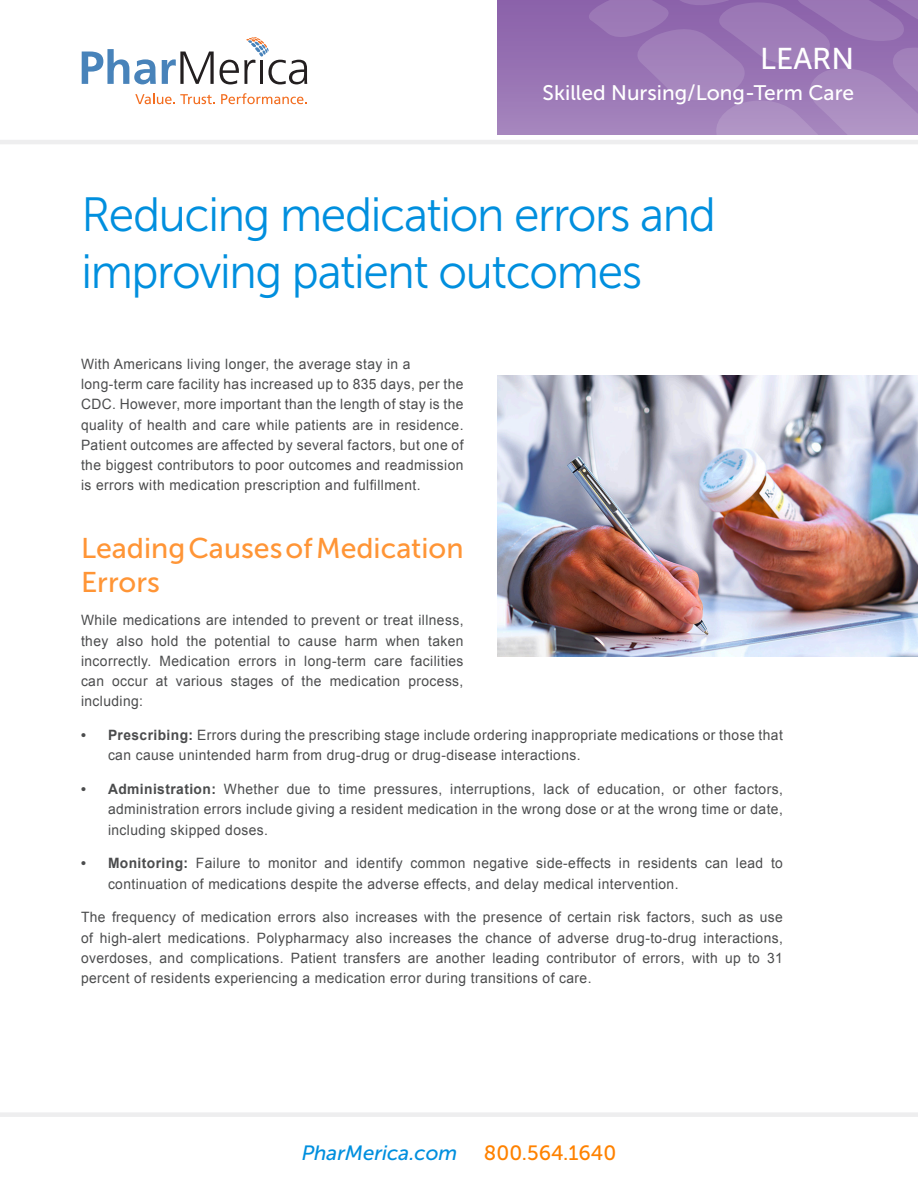
<style>
.page{position:relative;width:918px;height:1188px;background:#fff}
.page>*{position:absolute;margin:0;border:0;box-sizing:border-box;transform-origin:0 0}
.Header_1{font:48px/57px "Museo Sans 300";letter-spacing:-.03em;color:#008fde;scale:.96 1}
.t1{font:30px "Museo Sans 500";color:#fff}
.Normal_Paragraph{font:28.5px "Museo Sans 500";color:#ff9536}
.t2{font:21px "Museo Sans 500";color:#fff}
.t3{font:italic 20.7px "Museo Sans 500";color:#008fde}
.t4{font:20.7px "Museo Sans 500";color:#ff8200}
.Normal_Paragraph-2{font:14.25px/20.2px "Arial";letter-spacing:.03em;color:#4b4c4d}
.s1{font-weight:700}
</style>
<div class="page">
<hr style="left:0;top:140px;width:918px;height:4px;background:#eeeeef">
<div style="left:0;top:1112px;width:918px;height:5px;background:#eeeeef"></div>
<div style="left:497px;top:0;width:421px;height:135px;background:linear-gradient(to bottom,#8960a9,#a585bd)"></div>
<svg style="left:584px;top:0;width:334px;height:135px;background:#9e7bb7"></svg>
<svg style="left:82px;top:49px;width:74px;height:35px"></svg>
<svg style="left:162px;top:52px;width:52px;height:32px"></svg>
<svg style="left:220px;top:37px;width:87px;height:47px"></svg>
<svg style="left:135px;top:93px;width:80px;height:11px"></svg>
<svg style="left:221px;top:93px;width:86px;height:11px"></svg>
<img style="left:497px;top:376px;width:421px;height:281px">
<h2 class="t1" style="left:760px;top:42px;width:95px">LEARN</h2>
<h3 class="t2" style="left:543px;top:81px;width:313px">Skilled Nursing/Long-Term Care</h3>
<p class="Header_1" style="left:81px;top:186px;width:663px">Reducing medication errors and improving patient outcomes</p>
<p class="Normal_Paragraph-2" style="left:81px;top:354px;width:384px">With Americans living longer, the average stay in a long-term care facility has increased up to 835 days, per the CDC. However, more important than the length of stay is the quality of health and care while patients are in residence.<br>Patient outcomes are affected by several factors, but one of the biggest contributors to poor outcomes and readmission is errors with medication prescription and fulfillment.</p>
<p class="Normal_Paragraph" style="left:81px;top:533px;width:384px">Leading Causes of Medication</p>
<p class="Normal_Paragraph" style="left:81px;top:566px;width:80px">Errors</p>
<p class="Normal_Paragraph-2" style="left:81px;top:610px;width:384px;text-align:justify">While medications are intended to prevent or treat illness, they also hold the potential to cause harm when taken incorrectly. Medication errors in long-term care facilities can occur at various stages of the medication process, including:</p>
<p class="Normal_Paragraph-2" style="left:108px;top:725px;width:676px;text-indent:-27px"><span class="s1">• Prescribing:</span> Errors during the prescribing stage include ordering inappropriate medications or those that can cause unintended harm from drug-drug or drug-disease interactions.</p>
<p class="Normal_Paragraph-2" style="left:108px;top:779px;width:676px;text-align:justify;text-indent:-27px"><span class="s1">• Administration:</span> Whether due to time pressures, interruptions, lack of education, or other factors, administration errors include giving a resident medication in the wrong dose or at the wrong time or date, including skipped doses.</p>
<p class="Normal_Paragraph-2" style="left:108px;top:853px;width:676px;text-indent:-27px"><span class="s1">• Monitoring:</span> Failure to monitor and identify common negative side-effects in residents can lead to continuation of medications despite the adverse effects, and delay medical intervention.</p>
<p class="Normal_Paragraph-2" style="left:81px;top:907px;width:703px;text-align:justify">The frequency of medication errors also increases with the presence of certain risk factors, such as use of high-alert medications. Polypharmacy also increases the chance of adverse drug-to-drug interactions, overdoses, and complications. Patient transfers are another leading contributor of errors, with up to 31 percent of residents experiencing a medication error during transitions of care.</p>
<h3 class="t3" style="left:302px;top:1141px;width:157px">PharMerica.com</h3>
<h3 class="t4" style="left:484px;top:1141px;width:134px">800.564.1640</h3>
</div>
